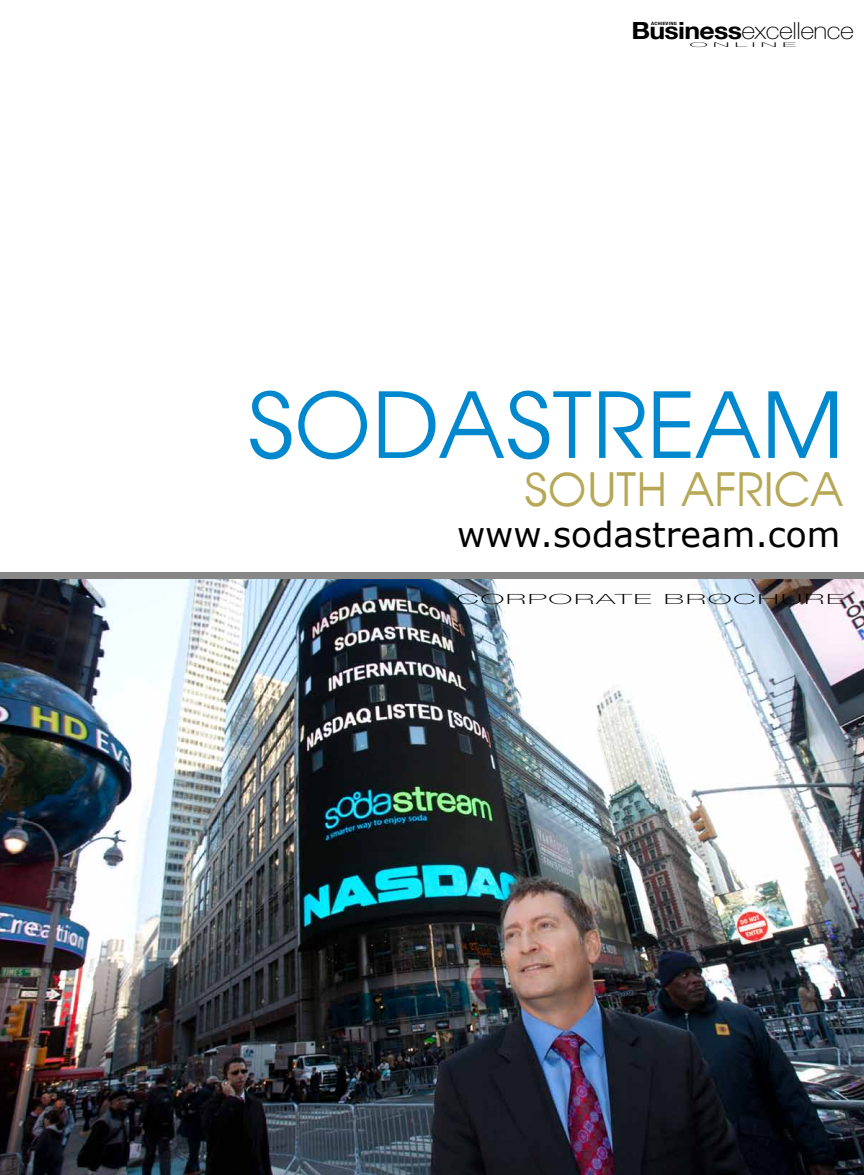
<style>
.page{position:relative;width:864px;height:1175px;background:#fff}
.page>*{position:absolute;margin:0;border:0;box-sizing:border-box;transform-origin:0 0}
.t1{font:90px "Avante";color:#0088cf}
.t2{font:45px "Avante";color:#b6a856}
.t3{font:34.5px "Verdana";color:#000}
.t4{font:100 23.7px "Helvetica Neue";letter-spacing:-.02em;color:#000;scale:1.13 1}
.t5{font:100 14.1px "Helvetica Neue";letter-spacing:.05em;color:#000;scale:2.3 1}
.t6{font:100 6.6px "Helvetica Neue";letter-spacing:.19em;color:#000;scale:3.82 1}
.t7{font:700 condensed 4.35px "Helvetica Neue";letter-spacing:.05em;color:#000;scale:1.25 1}
.s1{font-weight:700}
</style>
<div class="page">
<img style="left:0;top:579px;width:864px;height:595px">
<div style="left:0;top:572px;width:864px;height:7px;background:#878787"></div>
<p class="t4" style="left:631px;top:17px;width:199px"><span class="s1">Business</span>excellence</p>
<p class="t7" style="left:651px;top:21px;width:22px">ACHIEVING</p>
<p class="t6" style="left:689px;top:41px;width:29px">ONLINE</p>
<h1 class="t1" style="left:247px;top:369px;width:598px">SODASTREAM</h1>
<h2 class="t2" style="left:524px;top:461px;width:321px">SOUTH AFRICA</h2>
<h3 class="t3" style="left:457px;top:512px;width:385px">www.sodastream.com</h3>
<p class="t5" style="left:456px;top:591px;width:170px">CORPORATE BROCHURE</p>
</div>
